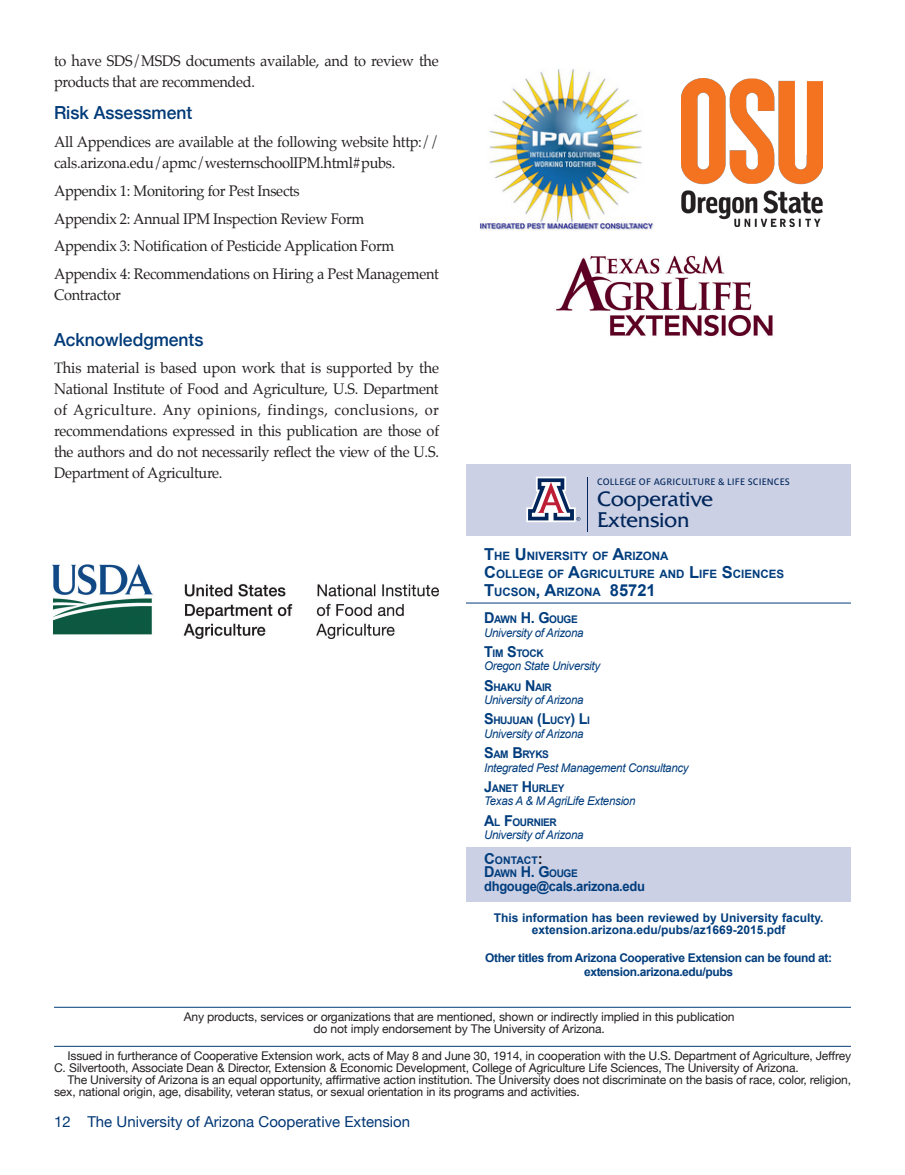
<style>
.page{position:relative;width:905px;height:1175px;background:#fff}
.page>*{position:absolute;margin:0;border:0;box-sizing:border-box;transform-origin:0 0}
.t1{font:21px/21px "Friz Qua";letter-spacing:-.02em;color:#00255b}
.Subhead_1{font:500 18px "Helvetica Neue";color:#013a78}
.t2{font:15px/21px "Palatino";letter-spacing:-.02em;color:#231f20}
.t3{font:15px "Helvetica Neue";color:#013775}
.t4{font:700 15px "Arial";color:#231f20}
.t5{font:700 13.5px "Arial";letter-spacing:-.025em;color:#013d7d;scale:.96 1}
.t6{font:12px/12px "Helvetica Neue";letter-spacing:-.01em;color:#231f20}
.t7{font:italic 12px "Arial";letter-spacing:-.025em;color:#013d7d;scale:.96 1}
.t8{font:12px "Helvetica Neue";letter-spacing:-.03em;color:#231f20}
.t9{font:700 12px "Arial";color:#013d7d}
.t10{font:700 12px "Arial";letter-spacing:-.03em;color:#013d7d}
.t11{font:700 11.55px "Arial";color:#013d7d}
.t12{font:700 10.5px "Arial";letter-spacing:-.035em;color:#013d7d;scale:.96 1}
.t13{font:10.5px "Milo OT Text";letter-spacing:.01em;color:#00255b}
.t14{font:700 10.5px "Arial";letter-spacing:-.035em;color:#013d7d}
.s1{font-size:16.5px}
.s2{font-size:15px}
</style>
<div class="page">
<div style="left:466px;top:847px;width:384px;height:54px;background:#cbd0e4"></div>
<div style="left:466px;top:464px;width:385px;height:71px;background:#cbd0e4"></div>
<hr style="left:466px;top:602px;width:384px;height:1px;background:#013d7d">
<svg style="left:526px;top:476px;width:54px;height:46px"></svg>
<hr style="left:586px;top:477px;width:1px;height:54px;background:#00255b">
<hr style="left:54px;top:1006px;width:796px;height:1px;background:#013d7d">
<hr style="left:54px;top:1046px;width:796px;height:1px;background:#013d7d">
<img style="left:479px;top:69px;width:175px;height:161px">
<img style="left:681px;top:78px;width:141px;height:148px">
<img style="left:556px;top:255px;width:217px;height:82px">
<img style="left:52px;top:564px;width:387px;height:74px">
<p class="t2" style="left:54px;top:51px;width:386px">to have SDS/MSDS documents available, and to review the products that are recommended.</p>
<p class="Subhead_1" style="left:54px;top:98px;width:140px">Risk Assessment</p>
<p class="t2" style="left:54px;top:131px;width:386px">All Appendices are available at the following website http:// cals.arizona.edu/apmc/westernschoolIPM.html#pubs.</p>
<p class="t2" style="left:54px;top:180px;width:247px">Appendix 1: Monitoring for Pest Insects</p>
<p class="t2" style="left:54px;top:208px;width:312px">Appendix 2: Annual IPM Inspection Review Form</p>
<p class="t2" style="left:54px;top:236px;width:342px">Appendix 3: Notification of Pesticide Application Form</p>
<p class="t2" style="left:54px;top:263px;width:386px">Appendix 4: Recommendations on Hiring a Pest Management<br>Contractor</p>
<p class="Subhead_1" style="left:54px;top:325px;width:151px">Acknowledgments</p>
<p class="t2" style="left:54px;top:358px;width:386px;text-align:justify">This material is based upon work that is supported by the National Institute of Food and Agriculture, U.S. Department of Agriculture. Any opinions, findings, conclusions, or recommendations expressed in this publication are those of the authors and do not necessarily reflect the view of the U.S.<br>Department of Agriculture.</p>
<p class="t13" style="left:597px;top:476px;width:194px">COLLEGE OF AGRICULTURE &amp; LIFE SCIENCES</p>
<h1 class="t1" style="left:597px;top:488px;width:118px">Cooperative<br>Extension</h1>
<p class="t11" style="left:484px;top:548px;width:186px"><span class="s1">T</span>HE <span class="s1">U</span>NIVERSITY OF <span class="s1">A</span>RIZONA</p>
<p class="t11" style="left:484px;top:566px;width:301px"><span class="s1">C</span>OLLEGE OF <span class="s1">A</span>GRICU LTU RE AND <span class="s1">L</span>IFE <span class="s1">S</span>CIENCES</p>
<p class="t11" style="left:484px;top:584px;width:173px"><span class="s1">T</span>UCSON<span class="s1">, A</span>RIZONA <span class="s1">85721</span></p>
<p class="t12" style="left:484px;top:612px;width:99px"><span class="s2">D</span>AWN <span class="s2">H. G</span>OUGE</p>
<p class="t7" style="left:484px;top:624px;width:105px">University of Arizona</p>
<p class="t12" style="left:484px;top:646px;width:63px"><span class="s2">T</span>IM <span class="s2">S</span>TOCK</p>
<p class="t7" style="left:484px;top:658px;width:122px">Oregon State University</p>
<p class="t12" style="left:484px;top:680px;width:72px"><span class="s2">S</span>HAKU <span class="s2">N</span>AIR</p>
<p class="t7" style="left:484px;top:692px;width:105px">University of Arizona</p>
<p class="t12" style="left:484px;top:713px;width:112px"><span class="s2">S</span>HUJUAN <span class="s2">(L</span>UCY<span class="s2">) L</span>I</p>
<p class="t7" style="left:484px;top:726px;width:105px">University of Arizona</p>
<p class="t12" style="left:484px;top:747px;width:69px"><span class="s2">S</span>AM <span class="s2">B</span>RYKS</p>
<p class="t7" style="left:484px;top:759px;width:215px">Integrated Pest Management Consultancy</p>
<p class="t12" style="left:484px;top:781px;width:85px"><span class="s2">J</span>ANET <span class="s2">H</span> URLEY</p>
<p class="t7" style="left:484px;top:793px;width:159px">Texas A &amp; M AgriLife Extension</p>
<p class="t12" style="left:484px;top:815px;width:77px"><span class="s2">A</span>L <span class="s2">F</span>OURNIER</p>
<p class="t7" style="left:484px;top:827px;width:105px">University of Arizona</p>
<p class="t14" style="left:484px;top:853px;width:35px"><span class="s2">C</span>ONTACT</p>
<p class="t4" style="left:538px;top:848px;width:6px">:</p>
<p class="t12" style="left:484px;top:866px;width:99px"><span class="s2">D</span>AWN <span class="s2">H. G</span>OUGE</p>
<p class="t5" style="left:484px;top:877px;width:169px">dhgouge@cals.arizona.edu</p>
<p class="t9" style="left:493px;top:909px;width:331px">This information has been reviewed by University faculty.</p>
<p class="t9" style="left:532px;top:922px;width:255px">extension.arizona.edu/pubs/az1669-2015.pdf</p>
<p class="t10" style="left:485px;top:950px;width:348px">Other titles from Arizona Cooperative Extension can be found at:</p>
<p class="t10" style="left:584px;top:963px;width:151px">extension.arizona.edu/pubs</p>
<p class="t8" style="left:184px;top:1008px;width:552px">Any products, services or organizations that are mentioned, shown or indirectly implied in this publication</p>
<p class="t6" style="left:313px;top:1023px;width:293px">do not imply endorsement by The University of Arizona.</p>
<p class="t6" style="left:54px;top:1050px;width:798px;text-indent:14px">Issued in furtherance of Cooperative Extension work, acts of May 8 and June 30, 1914, in cooperation with the U.S. Department of Agriculture, Jeffrey<br>C. Silvertooth, Associate Dean &amp; Director, Extension &amp; Economic Development, College of Agriculture Life Sciences, The University of Arizona.</p>
<p class="t6" style="left:54px;top:1074px;width:798px;text-indent:14px">The University of Arizona is an equal opportunity, affirmative action institution. The University does not discriminate on the basis of race, color, religion, sex, national origin, age, disability, veteran status, or sexual orientation in its programs and activities.</p>
<p class="t3" style="left:54px;top:1111px;width:358px">12 The University of Arizona Cooperative Extension</p>
</div>
